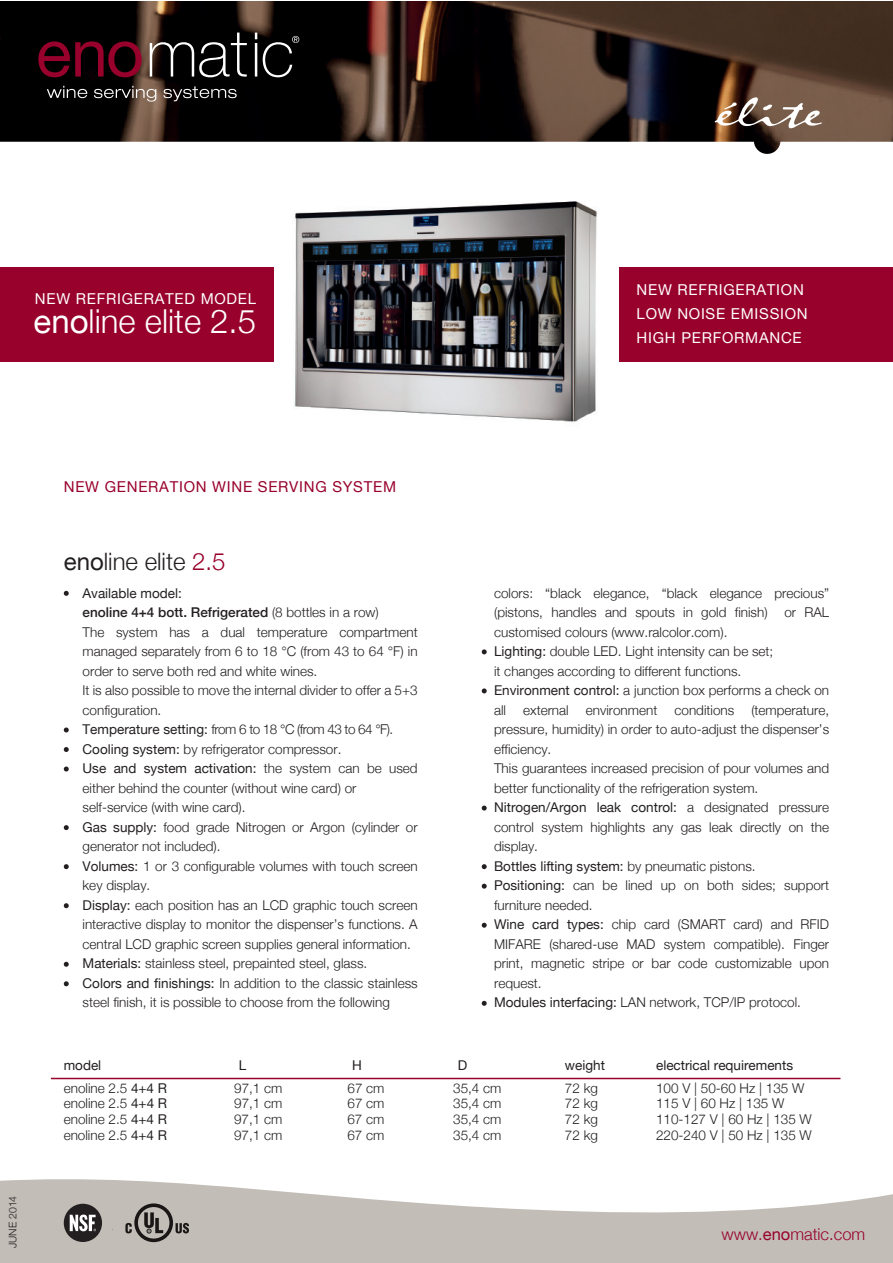
<style>
.page{position:relative;width:893px;height:1263px;background:#fff}
.page>*{position:absolute;margin:0;border:0;box-sizing:border-box;transform-origin:0 0}
.t1{font:300 33px "Helvetica Neue";color:#fff}
.t2{font:300 24px "Helvetica Neue";color:#231f20}
.t3{font:300 16.5px "Helvetica Neue";color:#98012b}
.t4{font:15px/24px "Helvetica Neue";letter-spacing:.05em;color:#fff}
.t5{font:15px "Helvetica Neue";letter-spacing:.05em;color:#98012b}
.t6{font:300 13.5px/19.5px "Helvetica Neue";color:#231f20}
.t7{font:13.5px "Helvetica Neue";color:#231f20}
.t8{font:300 10.5px "Helvetica Neue";color:#231f20}
.s1{font-weight:400}
.s2{color:#98012b}
.s3{font-weight:500}
</style>
<div class="page">
<img style="left:294px;top:201px;width:303px;height:221px">
<svg style="left:0;top:1179px;width:892px;height:84px;fill:#c2bdb6"></svg>
<img style="left:0;top:1px;width:892px;height:153px">
<svg style="left:47px;top:86px;width:40px;height:12px"></svg>
<svg style="left:94px;top:86px;width:62px;height:16px"></svg>
<svg style="left:163px;top:86px;width:74px;height:15px"></svg>
<svg style="left:38px;top:41px;width:104px;height:36px;background:#400113"></svg>
<svg style="left:150px;top:33px;width:97px;height:44px;background:#312f2f"></svg>
<hr style="left:255px;top:43px;width:2px;height:34px;background:#fff">
<svg style="left:255px;top:33px;width:2px;height:6px"></svg>
<svg style="left:263px;top:36px;width:36px;height:41px"></svg>
<hr style="left:51px;top:1078px;width:789px;height:1px;background:#98012b">
<div style="left:0;top:267px;width:274px;height:95px;background:#98012b"></div>
<div style="left:619px;top:267px;width:273px;height:95px;background:#98012b"></div>
<svg style="left:714px;top:96px;width:108px;height:34px"></svg>
<svg style="left:64px;top:591px;width:5px;height:5px"></svg>
<svg style="left:64px;top:747px;width:5px;height:5px"></svg>
<svg style="left:64px;top:981px;width:5px;height:5px"></svg>
<svg style="left:64px;top:903px;width:5px;height:5px"></svg>
<svg style="left:64px;top:864px;width:5px;height:5px"></svg>
<svg style="left:64px;top:825px;width:5px;height:5px"></svg>
<svg style="left:64px;top:962px;width:5px;height:5px"></svg>
<svg style="left:64px;top:766px;width:5px;height:5px"></svg>
<svg style="left:64px;top:727px;width:5px;height:5px"></svg>
<svg style="left:482px;top:649px;width:5px;height:5px"></svg>
<svg style="left:482px;top:688px;width:5px;height:5px"></svg>
<svg style="left:482px;top:864px;width:5px;height:5px"></svg>
<svg style="left:482px;top:884px;width:5px;height:5px"></svg>
<svg style="left:482px;top:923px;width:5px;height:5px"></svg>
<svg style="left:482px;top:806px;width:5px;height:4px"></svg>
<svg style="left:482px;top:1001px;width:5px;height:5px"></svg>
<div style="left:64px;top:1204px;width:38px;height:38px;background:#231f20;border-radius:50%"></div>
<svg style="left:70px;top:1214px;width:26px;height:17px"></svg>
<svg style="left:176px;top:1223px;width:13px;height:10px"></svg>
<svg style="left:134px;top:1203px;width:39px;height:39px"></svg>
<svg style="left:138px;top:1207px;width:31px;height:31px"></svg>
<svg style="left:144px;top:1212px;width:19px;height:21px"></svg>
<svg style="left:125px;top:1223px;width:7px;height:10px"></svg>
<p class="t4" style="left:35px;top:286px;width:223px">NEW REFRIGERATED MODEL</p>
<h1 class="t1" style="left:34px;top:301px;width:224px"><span class="s1">eno</span>line elite 2.5</h1>
<p class="t4" style="left:637px;top:278px;width:173px">NEW REFRIGERATION<br>LOW NOISE EMISSION<br>HIGH PERFORMANCE</p>
<p class="t8" style="left:6px;top:1248px;width:54px;rotate:-90deg">JUNE 2014</p>
<p class="t5" style="left:64px;top:478px;width:334px">NEW GENERATION WINE SERVING SYSTEM</p>
<h2 class="t2" style="left:64px;top:547px;width:163px"><span class="s1">eno</span>line elite <span class="s2">2.5</span></h2>
<p class="t6" style="left:83px;top:583px;width:337px"><span class="s1">Available model:<br></span><span class="s3">enoline 4+4 bott. Refrigerated</span> (8 bottles in a row)<br>The system has a dual temperature compartment managed separately from 6 to 18 °C (from 43 to 64 °F) in order to serve both red and white wines.<br>It is also possible to move the internal divider to offer a 5+3 configuration.<br><span class="s1">Temperature setting:</span> from 6 to 18 °C (from 43 to 64 °F).<br><span class="s1">Cooling system:</span> by refrigerator compressor.<br><span class="s1">Use and system activation:</span> the system can be used either behind the counter (without wine card) or self-service (with wine card).<br><span class="s1">Gas supply:</span> food grade Nitrogen or Argon (cylinder or generator not included).<br><span class="s1">Volumes:</span> 1 or 3 configurable volumes with touch screen key display.<br><span class="s1">Display:</span> each position has an LCD graphic touch screen interactive display to monitor the dispenser’s functions. A central LCD graphic screen supplies general information.<br><span class="s1">Materials:</span> stainless steel, prepainted steel, glass.<br><span class="s1">Colors and finishings:</span> In addition to the classic stainless steel finish, it is possible to choose from the following</p>
<p class="t6" style="left:494px;top:583px;width:337px">colors: “black elegance, “black elegance precious” (pistons, handles and spouts in gold finish) or RAL customised colours (www.ralcolor.com).<br><span class="s1">Lighting:</span> double LED. Light intensity can be set;<br>it changes according to different functions.<br><span class="s1">Environment control:</span> a junction box performs a check on all</p>
<p class="t6" style="left:494px;top:700px;width:337px;text-indent:257px">(temperature, pressure, humidity) in order to auto-adjust the dispenser’s efficiency.<br>This guarantees increased precision of pour volumes and better functionality of the refrigeration system.<br><span class="s1">Nitrogen/Argon leak control:</span> a designated pressure control system highlights any gas leak directly on the display.<br><span class="s1">Bottles lifting system:</span> by pneumatic pistons.<br><span class="s1">Positioning:</span> can be lined up on both sides; support furniture needed.<br><span class="s1">Wine card types:</span> chip card (SMART card) and RFID MIFARE (shared-use MAD system compatible). Finger print, magnetic stripe or bar code customizable upon request.<br><span class="s1">Modules interfacing:</span> LAN network, TCP/IP protocol.</p>
<p class="t6" style="left:523px;top:700px;width:47px">external</p>
<p class="t6" style="left:586px;top:700px;width:73px">environment</p>
<p class="t6" style="left:674px;top:700px;width:61px">conditions</p>
<p class="t7" style="left:64px;top:1057px;width:39px">model</p>
<p class="t7" style="left:239px;top:1057px;width:9px">L</p>
<p class="t7" style="left:352px;top:1057px;width:11px">H</p>
<p class="t7" style="left:458px;top:1057px;width:11px">D</p>
<p class="t7" style="left:565px;top:1057px;width:41px">weight</p>
<p class="t7" style="left:656px;top:1057px;width:139px">electrical requirements</p>
<p class="t6" style="left:64px;top:1093px;width:105px">enoline 2.5 <span class="s1">4+4 R</span></p>
<p class="t6" style="left:64px;top:1078px;width:105px">enoline 2.5 <span class="s1">4+4 R</span></p>
<p class="t6" style="left:234px;top:1078px;width:50px">97,1 cm</p>
<p class="t6" style="left:347px;top:1078px;width:39px">67 cm</p>
<p class="t6" style="left:453px;top:1078px;width:50px">35,4 cm</p>
<p class="t6" style="left:565px;top:1078px;width:35px">72 kg</p>
<p class="t6" style="left:656px;top:1078px;width:150px">100 V | 50-60 Hz | 135 W</p>
<p class="t6" style="left:234px;top:1093px;width:50px">97,1 cm</p>
<p class="t6" style="left:347px;top:1093px;width:39px">67 cm</p>
<p class="t6" style="left:453px;top:1093px;width:50px">35,4 cm</p>
<p class="t6" style="left:565px;top:1093px;width:35px">72 kg</p>
<p class="t6" style="left:656px;top:1093px;width:130px">115 V | 60 Hz | 135 W</p>
<p class="t6" style="left:64px;top:1109px;width:105px">enoline 2.5 <span class="s1">4+4 R</span></p>
<p class="t6" style="left:234px;top:1109px;width:50px">97,1 cm</p>
<p class="t6" style="left:347px;top:1109px;width:39px">67 cm</p>
<p class="t6" style="left:453px;top:1109px;width:50px">35,4 cm</p>
<p class="t6" style="left:565px;top:1109px;width:35px">72 kg</p>
<p class="t6" style="left:656px;top:1109px;width:157px">110-127 V | 60 Hz | 135 W</p>
<p class="t6" style="left:64px;top:1125px;width:105px">enoline 2.5 <span class="s1">4+4 R</span></p>
<p class="t6" style="left:234px;top:1125px;width:50px">97,1 cm</p>
<p class="t6" style="left:347px;top:1125px;width:39px">67 cm</p>
<p class="t6" style="left:453px;top:1125px;width:50px">35,4 cm</p>
<p class="t6" style="left:565px;top:1125px;width:35px">72 kg</p>
<p class="t6" style="left:656px;top:1125px;width:157px">220-240 V | 50 Hz | 135 W</p>
<p class="t3" style="left:722px;top:1224px;width:145px">www.<span class="s1">eno</span>matic.com</p>
</div>
